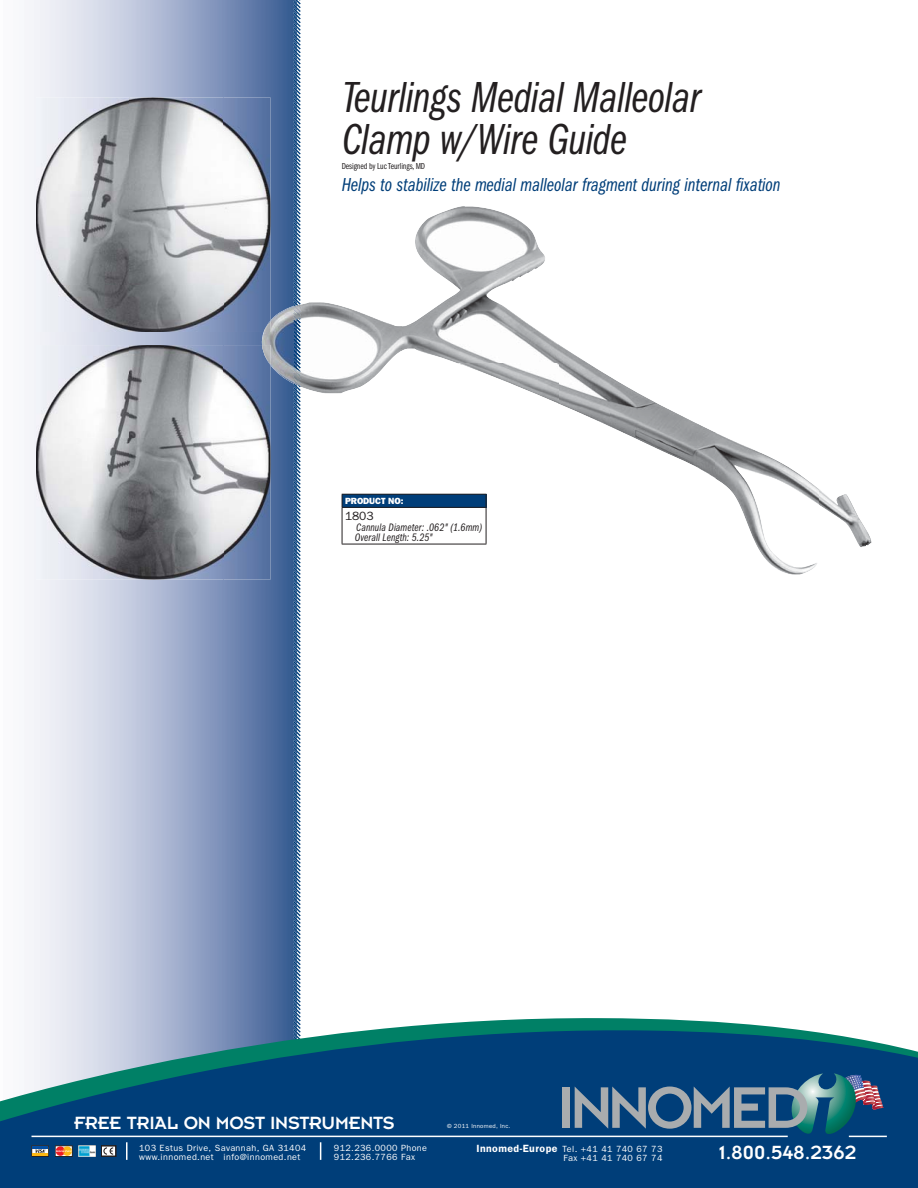
<style>
.page{position:relative;width:918px;height:1188px;background:#fff}
.page>*{position:absolute;margin:0;border:0;box-sizing:border-box;transform-origin:0 0}
.t1{font:45px/42px "ITC Franklin Gothic Std Bk Cp It";letter-spacing:-.01em;color:#231f20}
.t2{font:21px "Insignia";color:#fff}
.t3{font:19.5px "ITC Franklin Gothic Std Bk Cp It";color:#003e79}
.t4{font:19.5px "Insignia";letter-spacing:-.01em;color:#fff}
.t5{font:12px "Franklin Gothic";color:#231f20}
.t6{font:11.25px/10.5px "ITC Franklin Gothic Std Bk Cp It";letter-spacing:.005em;color:#231f20}
.t7{font:9px/9px "Franklin Gothic";letter-spacing:.045em;color:#fff}
.t8{font:9px "ITC Franklin Gothic Std Bk Cp";letter-spacing:-.005em;color:#231f20}
.t9{font:800 9px "Franklin Gothic";letter-spacing:-.005em;color:#fff}
.t10{font:6px "Franklin Gothic";letter-spacing:.045em;color:#fff}
.s1{font-weight:600;font-size:10.5px}
</style>
<div class="page">
<svg style="left:29px;top:0;width:264px;height:1018px"></svg>
<svg style="left:293px;top:0;width:8px;height:1018px"></svg>
<img style="left:402px;top:206px;width:156px;height:158px">
<img style="left:297px;top:301px;width:105px;height:93px">
<img style="left:558px;top:344px;width:52px;height:83px">
<img style="left:460px;top:364px;width:99px;height:41px">
<img style="left:610px;top:377px;width:105px;height:92px">
<img style="left:715px;top:432px;width:105px;height:143px">
<img style="left:700px;top:469px;width:15px;height:9px">
<img style="left:820px;top:490px;width:52px;height:57px">
<img style="left:262px;top:305px;width:31px;height:80px">
<img style="left:293px;top:305px;width:8px;height:82px">
<div style="left:342px;top:494px;width:144px;height:13px;background:#003e79"></div>
<hr style="left:342px;top:508px;width:1px;height:36px;background:#231f20">
<hr style="left:486px;top:508px;width:1px;height:36px;background:#231f20">
<hr style="left:342px;top:494px;width:144px;height:1px;background:#231f20">
<svg style="left:342px;top:495px;width:1px;height:12px"></svg>
<svg style="left:486px;top:495px;width:1px;height:12px"></svg>
<hr style="left:342px;top:507px;width:144px;height:1px;background:#231f20">
<hr style="left:342px;top:544px;width:144px;height:1px;background:#231f20">
<img style="left:36px;top:98px;width:234px;height:234px">
<svg style="left:264px;top:320px;width:6px;height:12px"></svg>
<img style="left:36px;top:345px;width:234px;height:235px">
<img style="left:262px;top:345px;width:8px;height:20px">
<svg style="left:0;top:1018px;width:918px;height:170px;fill:#003e79"></svg>
<div style="left:101px;top:1146px;width:15px;height:11px;background:#242022"></div>
<svg style="left:103px;top:1148px;width:11px;height:6px"></svg>
<div style="left:101px;top:1146px;width:15px;height:10px;border:1px solid #231f20"></div>
<h1 class="t1" style="left:342px;top:80px;width:361px">Teurlings Medial Malleolar<br>Clamp w/Wire Guide</h1>
<h3 class="t3" style="left:342px;top:178px;width:440px">Helps to stabilize the medial malleolar fragment during internal fixation</h3>
<p class="t8" style="left:342px;top:163px;width:85px">Designed by Luc Teurlings, MD</p>
<p class="t9" style="left:345px;top:498px;width:60px">PRODUCT NO:</p>
<h3 class="t5" style="left:345px;top:512px;width:30px">1803</h3>
<p class="t6" style="left:355px;top:523px;width:129px">Cannula Diameter: .062" (1.6mm)<br>Overall Length: 5.25"</p>
<h3 class="t4" style="left:74px;top:1116px;width:322px">FREE TRIAL ON MOST INSTRUMENTS</h3>
<p class="t7" style="left:139px;top:1144px;width:169px">103 Estus Drive, Savannah, GA 31404 www.innomed.net info@innomed.net</p>
<p class="t7" style="left:334px;top:1144px;width:95px">912.236.0000 Phone<br>912.236.7766 Fax</p>
<p class="t10" style="left:447px;top:1124px;width:65px">© 2011 Innomed, Inc.</p>
<p class="t7" style="left:476px;top:1146px;width:188px;text-align:right"><span class="s1">Innomed-Europe</span> Tel. +41 41 740 67 73<br>Fax +41 41 740 67 74</p>
<h2 class="t2" style="left:719px;top:1146px;width:139px">1.800.548.2362</h2>
</div>
